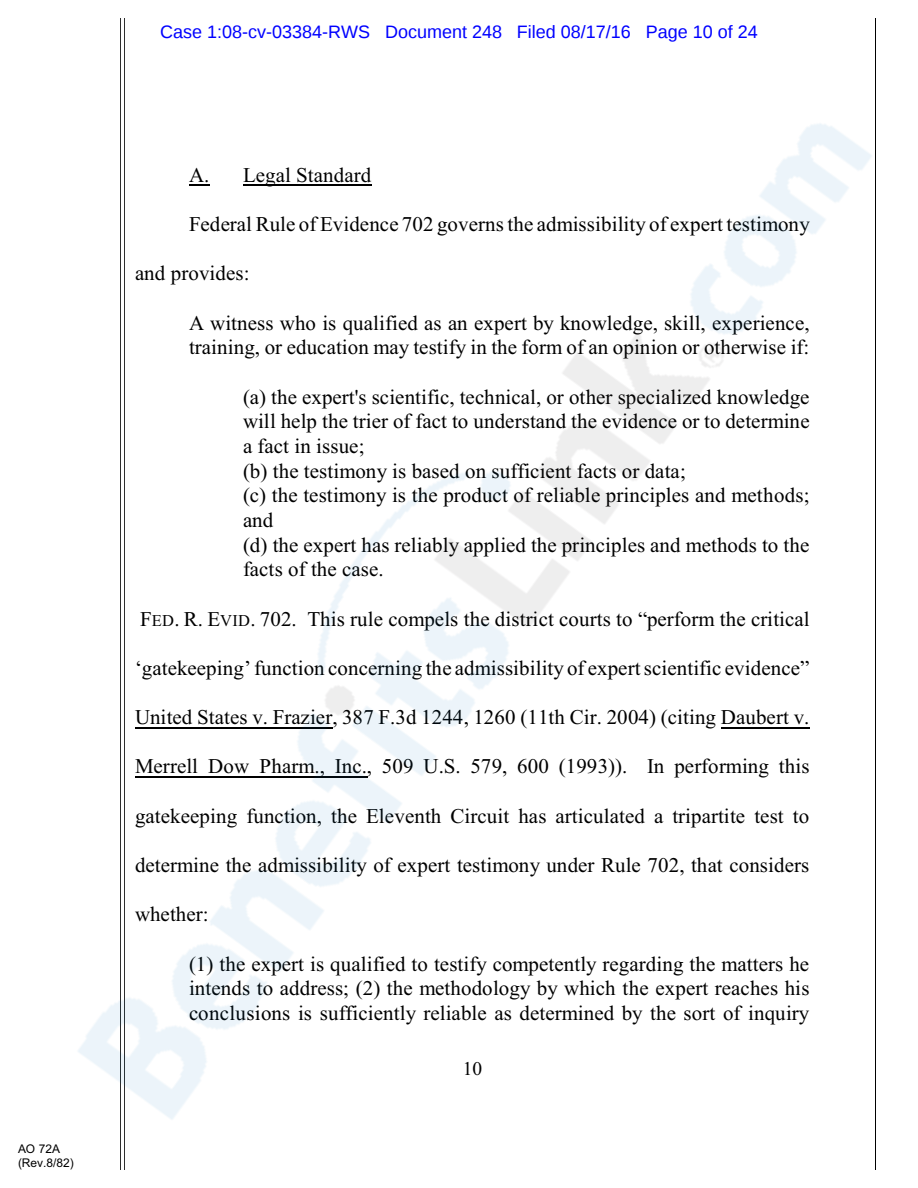
<style>
.page{position:relative;width:918px;height:1188px;background:#fff}
.page>*{position:absolute;margin:0;border:0;box-sizing:border-box;transform-origin:0 0}
.t1{font:21px/24.6px "Times New Roman";color:#000}
.t2{font:19.5px "Times New Roman";color:#000}
.t3{font:18px "Liberation Sans";color:#00f}
.t4{font:12px/13.8px "Arial";color:#000}
.s1{font-size:16.5px}
</style>
<div class="page">
<hr style="left:120px;top:18px;width:1px;height:1152px;background:#2e2e2e">
<hr style="left:124px;top:18px;width:1px;height:1152px;background:#2e2e2e">
<hr style="left:875px;top:18px;width:1px;height:1152px;background:#000">
<img style="left:78px;top:123px;width:794px;height:996px">
<p class="t4" style="left:18px;top:1143px;width:57px">AO 72A (Rev.8/82)</p>
<p class="t3" style="left:160px;top:24px;width:599px">Case 1:08-cv-03384-RWS Document 248 Filed 08/17/16 Page 10 of 24</p>
<p class="t1" style="left:189px;top:164px;width:184px">A. Legal Standard</p>
<p class="t1" style="left:189px;top:214px;width:622px">Federal Rule of Evidence 702 governs the admissibility of expert testimony</p>
<p class="t1" style="left:135px;top:263px;width:116px">and provides:</p>
<p class="t1" style="left:189px;top:312px;width:622px">A witness who is qualified as an expert by knowledge, skill, experience, training, or education may testify in the form of an opinion or otherwise if:</p>
<p class="t1" style="left:243px;top:386px;width:568px">(a) the expert's scientific, technical, or other specialized knowledge will help the trier of fact to understand the evidence or to determine a fact in issue;<br>(b) the testimony is based on sufficient facts or data;<br>(c) the testimony is the product of reliable principles and methods; and<br>(d) the expert has reliably applied the principles and methods to the facts of the case.</p>
<p class="t1" style="left:140px;top:608px;width:671px">F<span class="s1">ED</span>. R. E<span class="s1">VID</span>. 702. This rule compels the district courts to “perform the critical</p>
<p class="t1" style="left:135px;top:658px;width:676px">‘gatekeeping’ function concerning the admissibility of expert scientific evidence”</p>
<p class="t1" style="left:135px;top:707px;width:676px">United States v. Frazier, 387 F.3d 1244, 1260 (11th Cir. 2004) (citing Daubert v.</p>
<p class="t1" style="left:135px;top:756px;width:676px">Merrell Dow Pharm., Inc., 509 U.S. 579, 600 (1993)). In performing this</p>
<p class="t1" style="left:135px;top:805px;width:676px">gatekeeping function, the Eleventh Circuit has articulated a tripartite test to</p>
<p class="t1" style="left:135px;top:855px;width:676px">determine the admissibility of expert testimony under Rule 702, that considers</p>
<p class="t1" style="left:135px;top:904px;width:75px">whether:</p>
<p class="t1" style="left:189px;top:953px;width:622px;text-align:justify">(1) the expert is qualified to testify competently regarding the matters he intends to address; (2) the methodology by which the expert reaches his conclusions is sufficiently reliable as determined by the sort of inquiry</p>
<p class="t2" style="left:463px;top:1062px;width:21px">10</p>
</div>
